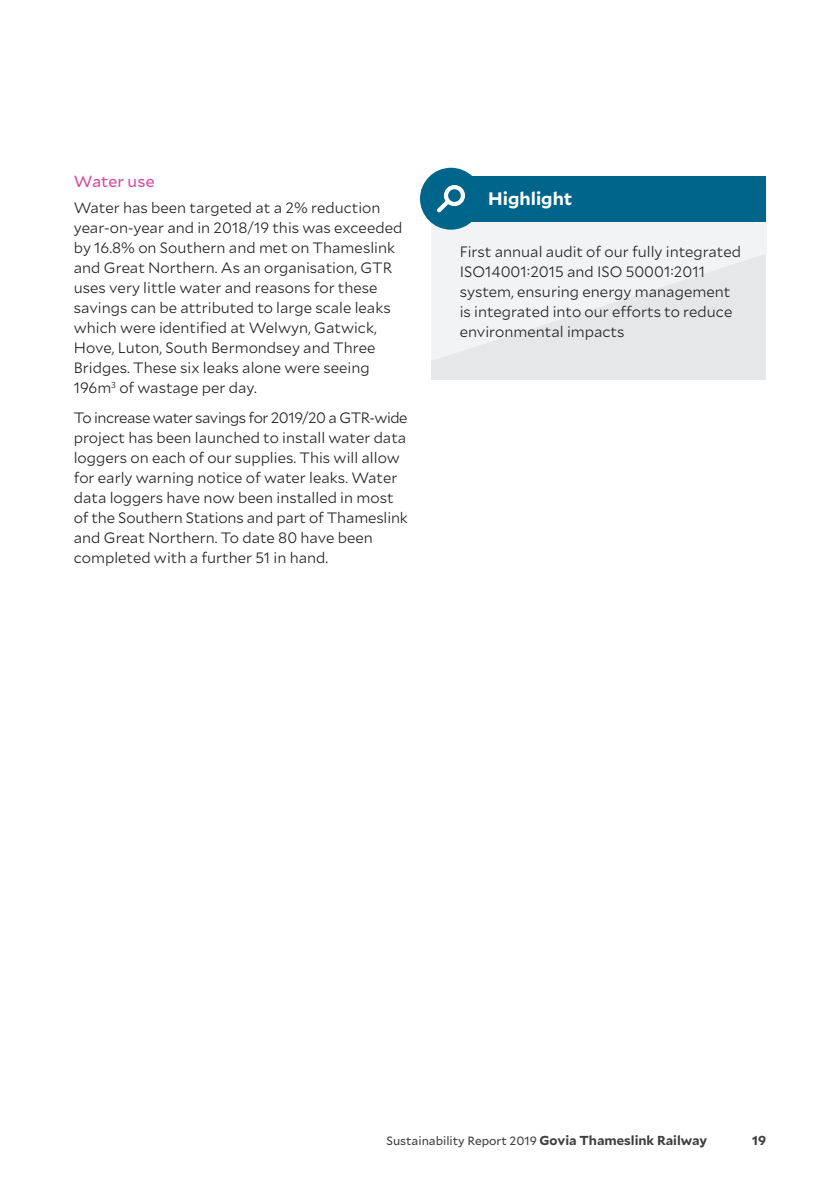
<style>
.page{position:relative;width:840px;height:1191px;background:#fff}
.page>*{position:absolute;margin:0;border:0;box-sizing:border-box;transform-origin:0 0}
.t1{font:700 18px "Mallory";color:#fff}
.t2{font:16px "Mallory";letter-spacing:.01em;color:#d84a9b}
.t3{font:300 15px/20px "Mallory";color:#231f20}
.t4{font:700 13px "Mallory";color:#3e3e3f}
.t5{font:12px "Mallory";color:#3e3e3f}
.s1{font-weight:700;font-size:13px}
</style>
<div class="page">
<svg style="left:431px;top:221px;width:334px;height:159px;fill:#f2f3f4"></svg>
<div style="left:431px;top:176px;width:334px;height:45px;background:#00658a"></div>
<div style="left:420px;top:168px;width:61px;height:62px;background:#00658a;border-radius:50%"></div>
<svg style="left:437px;top:196px;width:14px;height:17px"></svg>
<div style="left:443px;top:185px;width:22px;height:21px;border:4px solid #fff;border-radius:50%"></div>
<p class="t2" style="left:74px;top:170px;width:82px">Water use</p>
<p class="t3" style="left:74px;top:197px;width:330px">Water has been targeted at a 2% reduction year-on-year and in 2018/19 this was exceeded by 16.8% on Southern and met on Thameslink and Great Northern. As an organisation, GTR uses very little water and reasons for these savings can be attributed to large scale leaks which were identified at Welwyn, Gatwick, Hove, Luton, South Bermondsey and Three Bridges. These six leaks alone were seeing 196m<sup>3</sup> of wastage per day.</p>
<p class="t3" style="left:74px;top:407px;width:335px">To increase water savings for 2019/20 a GTR-wide project has been launched to install water data loggers on each of our supplies. This will allow for early warning notice of water leaks. Water data loggers have now been installed in most of the Southern Stations and part of Thameslink and Great Northern. To date 80 have been completed with a further 51 in hand.</p>
<p class="t1" style="left:488px;top:185px;width:86px">Highlight</p>
<p class="t3" style="left:459px;top:241px;width:283px">First annual audit of our fully integrated ISO14001:2015 and ISO 50001:2011 system, ensuring energy management is integrated into our efforts to reduce environmental impacts</p>
<p class="t5" style="left:386px;top:1131px;width:322px">Sustainability Report 2019 <span class="s1">Govia Thameslink Railway</span></p>
<p class="t4" style="left:751px;top:1130px;width:16px">19</p>
</div>
